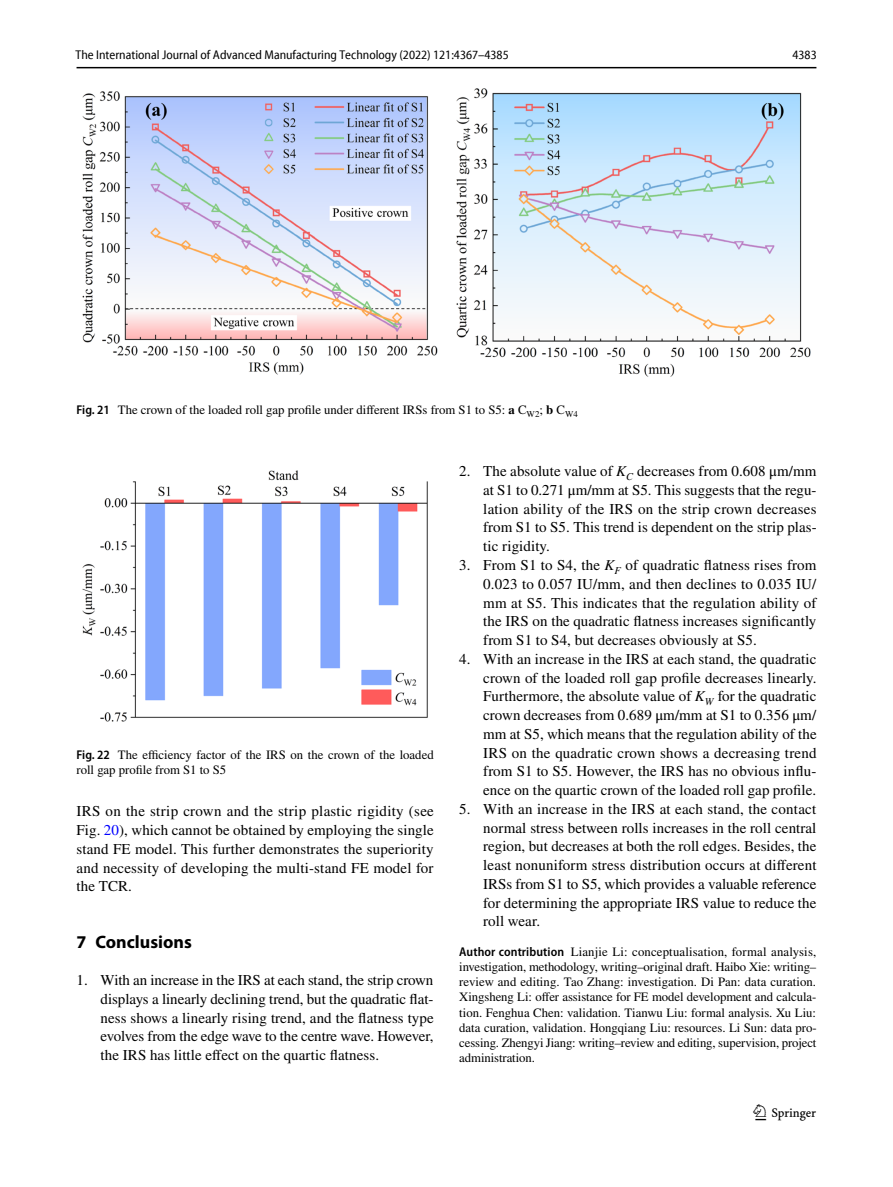
<style>
.page{position:relative;width:893px;height:1187px;background:#fff}
.page>*{position:absolute;margin:0;border:0;box-sizing:border-box;transform-origin:0 0}
.t1{font:22.5px "Springnew Regular 3";color:#000}
.t2{font:700 18px "Myriad Pro";color:#000}
.t3{font:15px/18.8px "STIX";letter-spacing:.005em;color:#000;text-align:justify}
.t4{font:12.75px/15px "STIX";color:#000;text-align:justify}
.t5{font:semi-condensed 12.75px "Myriad Pro Unic";color:#000}
.s1{font-family:"Myriad Pro";font-weight:600;font-stretch:semi-condensed}
.s2{font-weight:700}
.s3{color:#00f}
.s4{font-family:"STIX General Italic 47"}
.s5{font-family:"STIX General Italic 48"}
.s6{font-family:"STIX General Italic 49"}
</style>
<div class="page">
<hr style="left:77px;top:67px;width:739px;height:1px;background:#000">
<img style="left:82px;top:88px;width:729px;height:289px">
<img style="left:82px;top:470px;width:346px;height:252px">
<p class="t5" style="left:76px;top:50px;width:435px">The International Journal of Advanced Manufacturing Technology (2022) 121:4367–4385</p>
<p class="t5" style="left:792px;top:50px;width:26px">4383</p>
<p class="t4" style="left:77px;top:403px;width:503px"><span class="s1">Fig. 21</span> The crown of the loaded roll gap profile under different IRSs from S1 to S5: <span class="s2">a</span> C<sub>W2</sub>; <span class="s2">b</span> C<sub>W4</sub></p>
<p class="t4" style="left:77px;top:747px;width:359px"><span class="s1">Fig. 22</span> The efficiency factor of the IRS on the crown of the loaded roll gap profile from S1 to S5</p>
<p class="t3" style="left:77px;top:802px;width:359px">IRS on the strip crown and the strip plastic rigidity (see Fig. <span class="s3">20</span>), which cannot be obtained by employing the single stand FE model. This further demonstrates the superiority and necessity of developing the multi-stand FE model for the TCR.</p>
<p class="t2" style="left:77px;top:929px;width:117px">7 Conclusions</p>
<p class="t3" style="left:101px;top:971px;width:335px;text-indent:-24px">1. With an increase in the IRS at each stand, the strip crown displays a linearly declining trend, but the quadratic flat&shy;ness shows a linearly rising trend, and the flatness type evolves from the edge wave to the centre wave. However, the IRS has little effect on the quartic flatness.</p>
<p class="t3" style="left:483px;top:463px;width:335px;text-indent:-24px">2. The absolute value of <span class="s4">K</span><sub>C</sub> decreases from 0.608 μm/mm at S1 to 0.271 μm/mm at S5. This suggests that the regu&shy;lation ability of the IRS on the strip crown decreases from S1 to S5. This trend is dependent on the strip plas&shy;tic rigidity.</p>
<p class="t3" style="left:483px;top:556px;width:335px;text-indent:-24px">3. From S1 to S4, the <span class="s5">K</span><sub>F</sub> of quadratic flatness rises from 0.023 to 0.057 IU/mm, and then declines to 0.035 IU/ mm at S5. This indicates that the regulation ability of the IRS on the quadratic flatness increases significantly from S1 to S4, but decreases obviously at S5.</p>
<p class="t3" style="left:483px;top:650px;width:335px;text-indent:-24px">4. With an increase in the IRS at each stand, the quadratic crown of the loaded roll gap profile decreases linearly.<br>Furthermore, the absolute value of <span class="s6">K</span><sub>W</sub> for the quadratic crown decreases from 0.689 μm/mm at S1 to 0.356 μm/ mm at S5, which means that the regulation ability of the IRS on the quadratic crown shows a decreasing trend from S1 to S5. However, the IRS has no obvious influ&shy;ence on the quartic crown of the loaded roll gap profile.</p>
<p class="t3" style="left:483px;top:800px;width:335px;text-indent:-24px">5. With an increase in the IRS at each stand, the contact normal stress between rolls increases in the roll central region, but decreases at both the roll edges. Besides, the least nonuniform stress distribution occurs at different IRSs from S1 to S5, which provides a valuable reference for determining the appropriate IRS value to reduce the roll wear.</p>
<p class="t4" style="left:459px;top:945px;width:359px"><span class="s1">Author contribution</span> Lianjie Li: conceptualisation, formal analysis, investigation, methodology, writing–original draft. Haibo Xie: writing– review and editing. Tao Zhang: investigation. Di Pan: data curation.<br>Xingsheng Li: offer assistance for FE model development and calcula&shy;tion. Fenghua Chen: validation. Tianwu Liu: formal analysis. Xu Liu: data curation, validation. Hongqiang Liu: resources. Li Sun: data pro&shy;cessing. Zhengyi Jiang: writing–review and editing, supervision, project administration.</p>
<h1 class="t1" style="left:755px;top:1104px;width:62px">1 3</h1>
</div>
